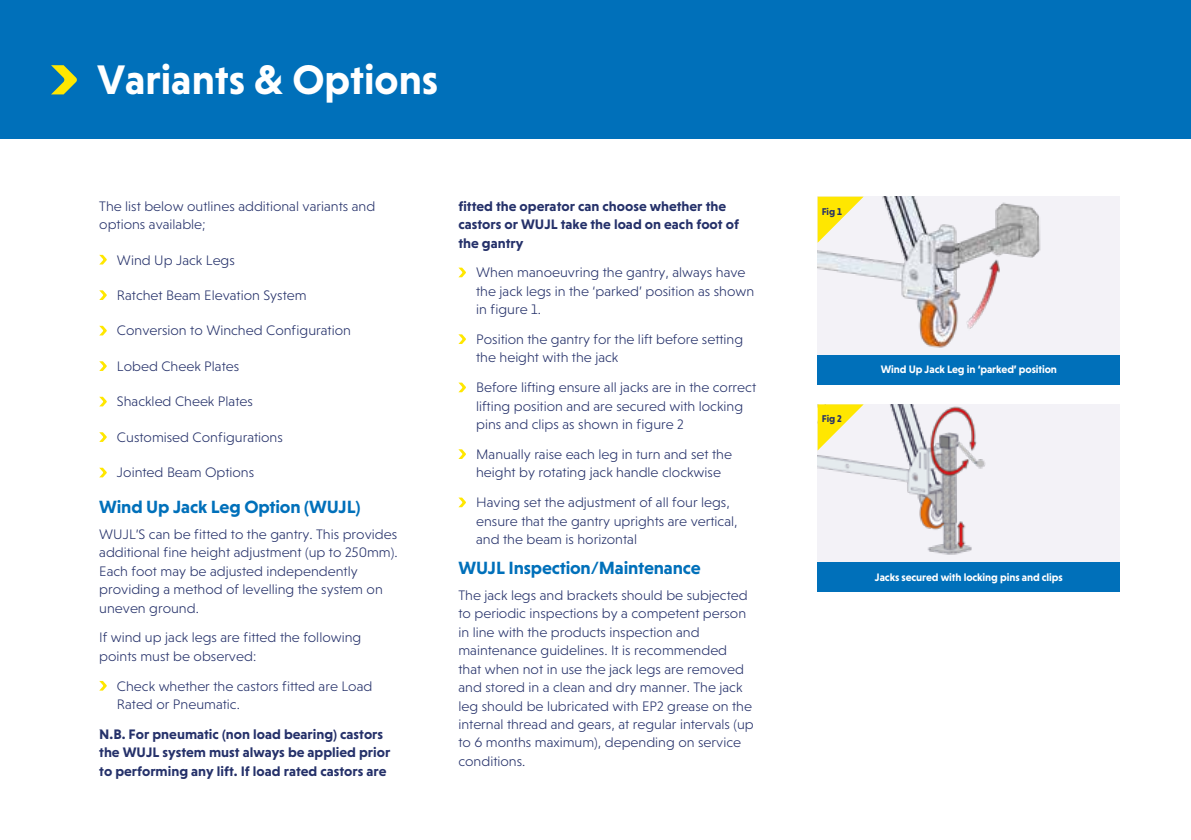
<style>
.page{position:relative;width:1191px;height:840px;background:#fff}
.page>*{position:absolute;margin:0;border:0;box-sizing:border-box;transform-origin:0 0}
.t1{font:700 42px "Niveau Grotesk";color:#fff}
.t2{font:700 18px "Niveau Grotesk";letter-spacing:-.01em;color:#0070ba}
.t3{font:300 14px/18.4px "Niveau Grotesk";color:#25316a}
.t4{font:700 14px/18.4px "Niveau Grotesk";color:#25316a}
.t5{font:700 11px "Niveau Grotesk";letter-spacing:-.01em;color:#fff}
.t6{font:700 10px "Niveau Grotesk";letter-spacing:-.01em;color:#25316a}
</style>
<div class="page">
<div style="left:0;top:0;width:1191px;height:138px;background:#0070ba"></div>
<div style="left:817px;top:196px;width:303px;height:187px;background:#f3f2f7"></div>
<img style="left:817px;top:196px;width:224px;height:152px">
<div style="left:817px;top:404px;width:303px;height:187px;background:#f3f2f7"></div>
<img style="left:817px;top:404px;width:169px;height:151px">
<svg style="left:99px;top:255px;width:8px;height:9px"></svg>
<svg style="left:99px;top:290px;width:8px;height:10px"></svg>
<svg style="left:99px;top:325px;width:8px;height:10px"></svg>
<svg style="left:99px;top:361px;width:8px;height:10px"></svg>
<svg style="left:99px;top:396px;width:8px;height:10px"></svg>
<svg style="left:99px;top:432px;width:8px;height:9px"></svg>
<svg style="left:99px;top:467px;width:8px;height:10px"></svg>
<svg style="left:99px;top:680px;width:8px;height:10px"></svg>
<svg style="left:458px;top:267px;width:8px;height:10px"></svg>
<svg style="left:458px;top:334px;width:8px;height:10px"></svg>
<svg style="left:458px;top:382px;width:8px;height:10px"></svg>
<svg style="left:458px;top:449px;width:8px;height:9px"></svg>
<svg style="left:458px;top:497px;width:8px;height:10px"></svg>
<svg style="left:51px;top:65px;width:26px;height:29px"></svg>
<div style="left:817px;top:355px;width:303px;height:29px;background:#0070ba"></div>
<div style="left:817px;top:562px;width:303px;height:29px;background:#0070ba"></div>
<svg style="left:817px;top:196px;width:46px;height:47px"></svg>
<svg style="left:817px;top:404px;width:46px;height:46px"></svg>
<h1 class="t1" style="left:98px;top:55px;width:342px">Variants &amp; Options</h1>
<p class="t3" style="left:99px;top:196px;width:277px">The list below outlines additional variants and options available;</p>
<p class="t3" style="left:117px;top:250px;width:119px">Wind Up Jack Legs</p>
<p class="t3" style="left:117px;top:286px;width:191px">Ratchet Beam Elevation System</p>
<p class="t3" style="left:117px;top:321px;width:235px">Conversion to Winched Configuration</p>
<p class="t3" style="left:117px;top:357px;width:124px">Lobed Cheek Plates</p>
<p class="t3" style="left:117px;top:392px;width:137px">Shackled Cheek Plates</p>
<p class="t3" style="left:117px;top:427px;width:167px">Customised Configurations</p>
<p class="t3" style="left:117px;top:463px;width:139px">Jointed Beam Options</p>
<p class="t2" style="left:99px;top:496px;width:263px">Wind Up Jack Leg Option (WUJL)</p>
<p class="t3" style="left:99px;top:524px;width:300px">WUJL’S can be fitted to the gantry. This provides additional fine height adjustment (up to 250mm).<br>Each foot may be adjusted independently providing a method of levelling the system on uneven ground.</p>
<p class="t3" style="left:99px;top:628px;width:264px">If wind up jack legs are fitted the following points must be observed:</p>
<p class="t3" style="left:117px;top:676px;width:257px">Check whether the castors fitted are Load<br>Rated or Pneumatic.</p>
<p class="t4" style="left:99px;top:724px;width:292px">N.B. For pneumatic (non load bearing) castors the WUJL system must always be applied prior to performing any lift. If load rated castors are</p>
<p class="t4" style="left:458px;top:196px;width:282px">fitted the operator can choose whether the castors or WUJL take the load on each foot of the gantry</p>
<p class="t3" style="left:476px;top:263px;width:280px">When manoeuvring the gantry, always have the jack legs in the ‘parked’ position as shown in figure 1.</p>
<p class="t3" style="left:476px;top:330px;width:268px">Position the gantry for the lift before setting the height with the jack</p>
<p class="t3" style="left:476px;top:378px;width:281px">Before lifting ensure all jacks are in the correct lifting position and are secured with locking pins and clips as shown in figure 2</p>
<p class="t3" style="left:476px;top:444px;width:257px">Manually raise each leg in turn and set the height by rotating jack handle clockwise</p>
<p class="t3" style="left:476px;top:493px;width:263px">Having set the adjustment of all four legs, ensure that the gantry uprights are vertical, and the beam is horizontal</p>
<p class="t2" style="left:458px;top:557px;width:244px">WUJL Inspection/Maintenance</p>
<p class="t3" style="left:458px;top:585px;width:297px">The jack legs and brackets should be subjected to periodic inspections by a competent person in line with the products inspection and maintenance guidelines. It is recommended<br>that when not in use the jack legs are removed and stored in a clean and dry manner. The jack leg should be lubricated with EP2 grease on the internal thread and gears, at regular intervals (up to 6 months maximum), depending on service conditions.</p>
<p class="t6" style="left:821px;top:205px;width:22px">Fig 1</p>
<p class="t6" style="left:821px;top:413px;width:22px">Fig 2</p>
<p class="t5" style="left:880px;top:363px;width:178px">Wind Up Jack Leg in ‘parked’ position</p>
<p class="t5" style="left:875px;top:570px;width:189px">Jacks secured with locking pins and clips</p>
</div>
